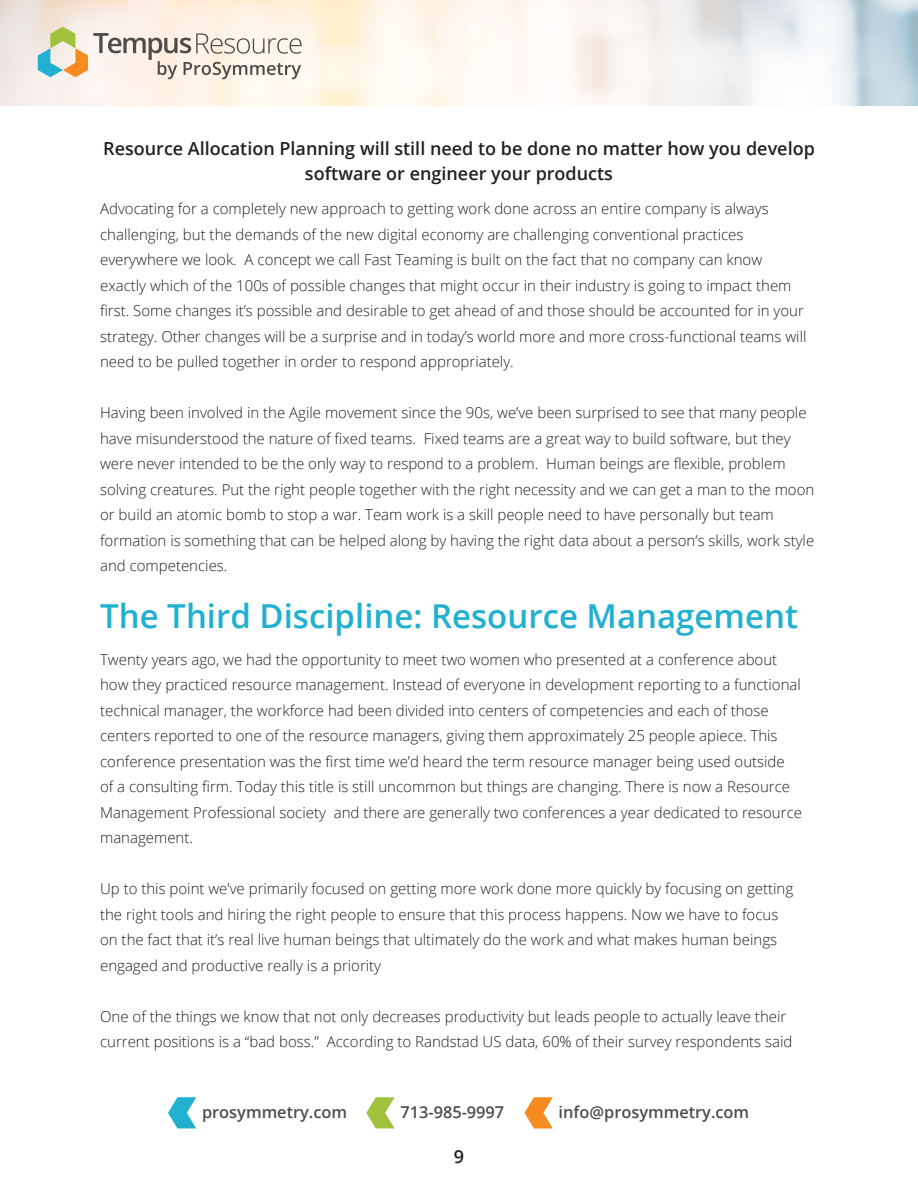
<style>
.page{position:relative;width:918px;height:1188px;background:#fff}
.page>*{position:absolute;margin:0;border:0;box-sizing:border-box;transform-origin:0 0}
.t1{font:600 33px "Open Sans";color:#21b0cf}
.t2{font:600 18px/25.5px "Open Sans";color:#231f20;text-align:center}
.t3{font:600 16.35px "Open Sans";color:#4e4d4c}
.t4{font:300 15px/25.5px "Open Sans";color:#231f20}
</style>
<div class="page">
<svg style="left:168px;top:1097px;width:28px;height:31px"></svg>
<svg style="left:366px;top:1097px;width:29px;height:31px"></svg>
<svg style="left:524px;top:1097px;width:29px;height:31px"></svg>
<svg style="left:38px;top:27px;width:264px;height:52px;background:#dcd6c8"></svg>
<p class="t2" style="left:103px;top:135px;width:713px">Resource Allocation Planning will still need to be done no matter how you develop software or engineer your products</p>
<p class="t4" style="left:100px;top:196px;width:708px">Advocating for a completely new approach to getting work done across an entire company is always challenging, but the demands of the new digital economy are challenging conventional practices everywhere we look. A concept we call Fast Teaming is built on the fact that no company can know exactly which of the 100s of possible changes that might occur in their industry is going to impact them first. Some changes it’s possible and desirable to get ahead of and those should be accounted for in your strategy. Other changes will be a surprise and in today’s world more and more cross-functional teams will need to be pulled together in order to respond appropriately.</p>
<p class="t4" style="left:100px;top:400px;width:716px">Having been involved in the Agile movement since the 90s, we’ve been surprised to see that many people have misunderstood the nature of fixed teams. Fixed teams are a great way to build software, but they were never intended to be the only way to respond to a problem. Human beings are flexible, problem solving creatures. Put the right people together with the right necessity and we can get a man to the moon or build an atomic bomb to stop a war. Team work is a skill people need to have personally but team formation is something that can be helped along by having the right data about a person’s skills, work style and competencies.</p>
<p class="t1" style="left:100px;top:593px;width:700px">The Third Discipline: Resource Management</p>
<p class="t4" style="left:100px;top:646px;width:703px">Twenty years ago, we had the opportunity to meet two women who presented at a conference about how they practiced resource management. Instead of everyone in development reporting to a functional technical manager, the workforce had been divided into centers of competencies and each of those centers reported to one of the resource managers, giving them approximately 25 people apiece. This conference presentation was the first time we’d heard the term resource manager being used outside<br>of a consulting firm. Today this title is still uncommon but things are changing. There is now a Resource Management Professional society and there are generally two conferences a year dedicated to resource management.</p>
<p class="t4" style="left:100px;top:876px;width:695px">Up to this point we’ve primarily focused on getting more work done more quickly by focusing on getting the right tools and hiring the right people to ensure that this process happens. Now we have to focus on the fact that it’s real live human beings that ultimately do the work and what makes human beings engaged and productive really is a priority</p>
<p class="t4" style="left:100px;top:1003px;width:694px">One of the things we know that not only decreases productivity but leads people to actually leave their current positions is a “bad boss.” According to Randstad US data, 60% of their survey respondents said</p>
<p class="t3" style="left:202px;top:1101px;width:147px">prosymmetry.com</p>
<p class="t3" style="left:400px;top:1101px;width:105px">713-985-9997</p>
<p class="t3" style="left:559px;top:1101px;width:192px">info@prosymmetry.com</p>
<p class="t2" style="left:454px;top:1143px;width:12px">9</p>
</div>
